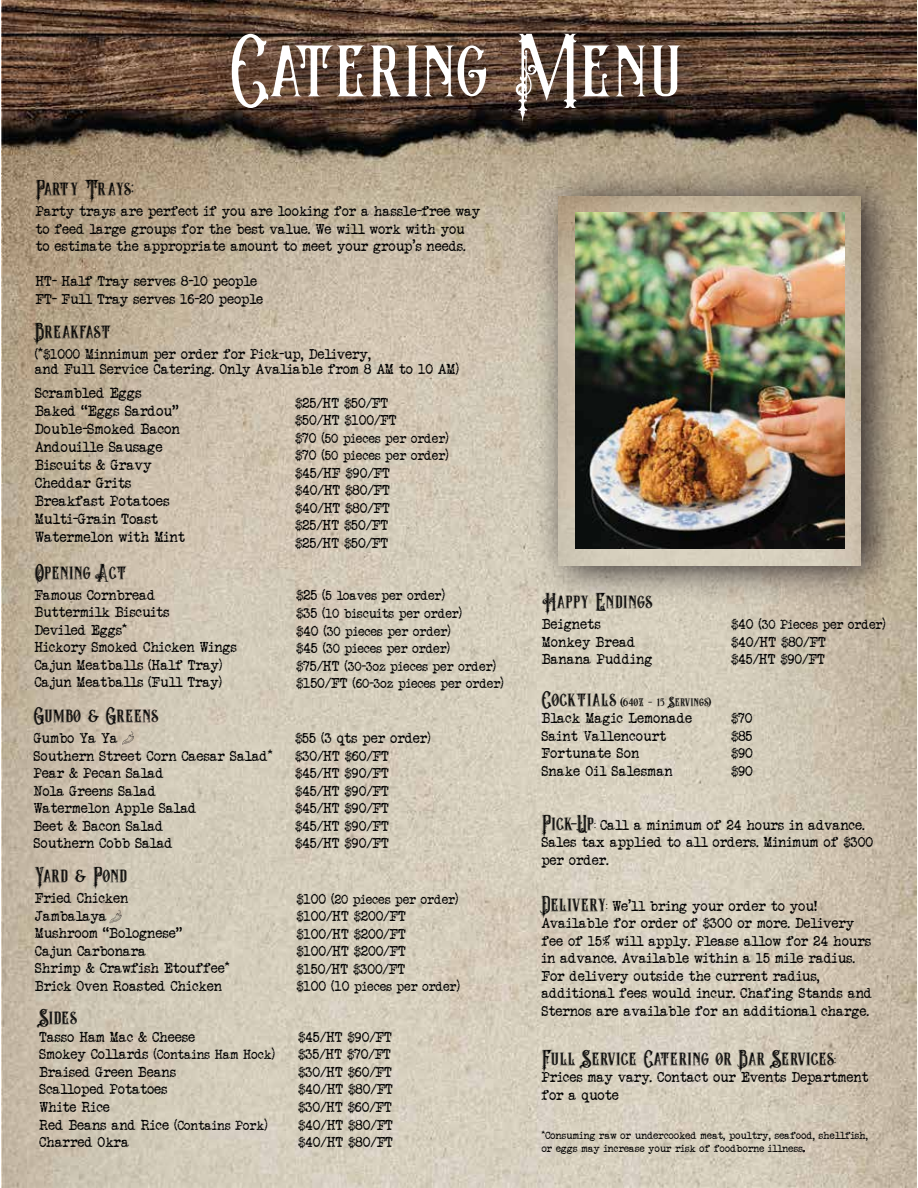
<style>
.page{position:relative;width:918px;height:1188px;background:#fff}
.page>*{position:absolute;margin:0;border:0;box-sizing:border-box;transform-origin:0 0}
.t1{font:90px "The Crow";color:#fff}
.t2{font:21.9px "The Crow Inline Shadow";color:#010101}
.t3{font:15px/18px "Veteran Typewriter";color:#010101}
.t4{font:14.55px/17.5px "Veteran Typewriter";color:#010101}
.t5{font:13.5px/17.5px "Veteran Typewriter";color:#010101}
.t6{font:13.5px "The Crow Inline Shadow";letter-spacing:.01em;color:#010101}
.t7{font:10.5px/12.6px "Veteran Typewriter";color:#010101}
.s1{font-size:14.55px}
.s2{font-size:13.5px}
.s3{font-size:21.9px}
.s4{font-family:"The Crow Inline Shadow";font-size:21.9px}
.s5{font-family:"The Crow Inline Shadow";font-size:15px}
.s6{font-size:15px}
.s7{font-size:9.45px}
</style>
<div class="page">
<img style="left:1px;top:0;width:916px;height:1188px">
<img style="left:189px;top:0;width:556px;height:179px">
<img style="left:518px;top:151px;width:399px;height:467px">
<img style="left:558px;top:197px;width:303px;height:369px">
<img style="left:575px;top:213px;width:269px;height:336px">
<svg style="left:110px;top:910px;width:12px;height:13px"></svg>
<svg style="left:122px;top:731px;width:12px;height:14px"></svg>
<h1 class="t1" style="left:231px;top:34px;width:454px">Catering Menu</h1>
<h2 class="t2" style="left:36px;top:180px;width:99px">Party Trays:</h2>
<p class="t4" style="left:36px;top:203px;width:446px">Party trays are perfect if you are looking for a hassle-free way to feed large groups for the best value. We will work with you to estimate the appropriate amount to meet your group’s needs.</p>
<p class="t4" style="left:36px;top:272px;width:229px">HT- Half Tray serves 8-10 people<br>FT- Full Tray serves 16-20 people</p>
<h2 class="t2" style="left:35px;top:323px;width:77px">Breakfast</h2>
<p class="t4" style="left:35px;top:346px;width:426px;line-height:15px">(*$1000 Minnimum per order for Pick-up, Delivery,<br>and Full Service Catering. Only Avaliable from 8 AM to 10 AM)</p>
<p class="t3" style="left:35px;top:384px;width:152px">Scrambled Eggs<br>Baked “Eggs Sardou”<br>Double-Smoked Bacon<br>Andouille Sausage<br>Biscuits &amp; Gravy<br>Cheddar Grits<br>Breakfast Potatoes<br>Multi-Grain Toast<br>Watermelon with Mint</p>
<p class="t4" style="left:296px;top:394px;width:103px">$25/HT $50/FT $50/HT $100/FT</p>
<p class="t5" style="left:296px;top:429px;width:155px"><span class="s1">$70 (</span>50 pieces per order<span class="s1">) $70 (</span>50 pieces per order<span class="s1">)</span></p>
<p class="t4" style="left:296px;top:464px;width:96px;text-align:justify">$45/HF $90/FT $40/HT $80/FT $40/HT $80/FT $25/HT $50/FT $25/HT $50/FT</p>
<p class="t5" style="left:296px;top:587px;width:209px"><span class="s1">$25 (</span>5 loaves per order<span class="s1">)<br>$35 (</span>10 biscuits per order<span class="s1">)<br>$40 (</span>30 pieces per order<span class="s1">)<br>$45 (</span>30 pieces per order<span class="s1">)<br>$75/HT (</span>30-3oz pieces per order<span class="s1">) $150/FT (</span>60-3oz pieces per order<span class="s1">)</span></p>
<h2 class="t2" style="left:35px;top:564px;width:93px">Opening Act</h2>
<p class="t4" style="left:35px;top:586px;width:204px">Famous Cornbread<br>Buttermilk Biscuits<br>Deviled Eggs*<br>Hickory Smoked Chicken Wings<br>Cajun Meatballs (Half Tray)<br>Cajun Meatballs (Full Tray)</p>
<h2 class="t2" style="left:34px;top:707px;width:126px">Gumbo &amp; Greens</h2>
<p class="t4" style="left:34px;top:729px;width:241px">Gumbo Ya Ya<br>Southern Street Corn Caesar Salad*<br>Pear &amp; Pecan Salad<br>Nola Greens Salad<br>Watermelon Apple Salad<br>Beet &amp; Bacon Salad<br>Southern Cobb Salad</p>
<h2 class="t2" style="left:35px;top:867px;width:93px">Yard &amp; Pond</h2>
<p class="t4" style="left:35px;top:889px;width:196px">Fried Chicken<br>Jambalaya<br>Mushroom “Bolognese”<br>Cajun Carbonara<br>Shrimp &amp; Crawfish Etouffee*<br>Brick Oven Roasted Chicken</p>
<p class="t5" style="left:297px;top:890px;width:163px"><span class="s1">$100 (</span>20 pieces per order<span class="s1">)</span></p>
<p class="t4" style="left:296px;top:729px;width:137px">$55 (3 qts per order) $30/HT $60/FT $45/HT $90/FT $45/HT $90/FT $45/HT $90/FT $45/HT $90/FT $45/HT $90/FT</p>
<p class="t4" style="left:297px;top:907px;width:111px;text-align:justify">$100/HT $200/FT $100/HT $200/FT $100/HT $200/FT $150/HT $300/FT</p>
<p class="t5" style="left:297px;top:978px;width:165px"><span class="s1">$100 (10</span> pieces per order<span class="s1">)</span></p>
<h2 class="t2" style="left:39px;top:1009px;width:39px">Sides</h2>
<p class="t4" style="left:39px;top:1028px;width:237px">Tasso Ham Mac &amp; Cheese<br>Smokey Collards (<span class="s2">Contains Ham Hock</span>)<br>Braised Green Beans<br>Scalloped Potatoes<br>White Rice<br>Red Beans and Rice (<span class="s2">Contains Pork</span>)<br>Charred Okra</p>
<p class="t4" style="left:299px;top:1028px;width:96px">$45/HT $90/FT $35/HT $70/FT $30/HT $60/FT $40/HT $80/FT $30/HT $60/FT $40/HT $80/FT $40/HT $80/FT</p>
<h2 class="t2" style="left:542px;top:593px;width:112px">Happy Endings</h2>
<p class="t4" style="left:542px;top:615px;width:112px">Beignets<br>Monkey Bread<br>Banana Pudding</p>
<p class="t5" style="left:731px;top:616px;width:156px"><span class="s1">$40 (</span>30 Pieces per order<span class="s1">)</span></p>
<p class="t4" style="left:731px;top:633px;width:96px">$40/HT $80/FT $45/HT $90/FT</p>
<p class="t6" style="left:542px;top:696px;width:171px"><span class="s3">Cocktials</span> (64oz - 15 Servings)</p>
<p class="t4" style="left:542px;top:709px;width:152px">Black Magic Lemonade<br>Saint Vallencourt<br>Fortunate Son<br>Snake Oil Salesman</p>
<p class="t4" style="left:731px;top:709px;width:23px;text-align:justify">$70 $85 $90 $90</p>
<p class="t4" style="left:542px;top:816px;width:333px"><span class="s4">Pick-Up</span><span class="s5">:</span> Call a minimum of 24 hours in advance.<br>Sales tax applied to all orders. Minimum of $300 per order.</p>
<p class="t4" style="left:542px;top:897px;width:332px"><span class="s4">Delivery</span><span class="s5">:</span> We’ll bring your order to you!<br>Available for order of $300 or more. Delivery fee of 15% will apply. Please allow for 24 hours in advance. Available within a 15 mile radius.<br>For delivery outside the current radius, additional fees would incur. Chafing Stands and Sternos are available for an additional charge.</p>
<h2 class="t2" style="left:542px;top:1049px;width:296px">Full Service Catering or Bar Services<span class="s6">:</span></h2>
<p class="t4" style="left:542px;top:1068px;width:329px">Prices may vary. Contact our Events Department for a quote</p>
<p class="t7" style="left:542px;top:1129px;width:328px">*Consuming raw or undercooked meat, poultry, seafood, shellfish, or eggs may increase your risk of foodborne illness<span class="s7">.</span></p>
</div>
